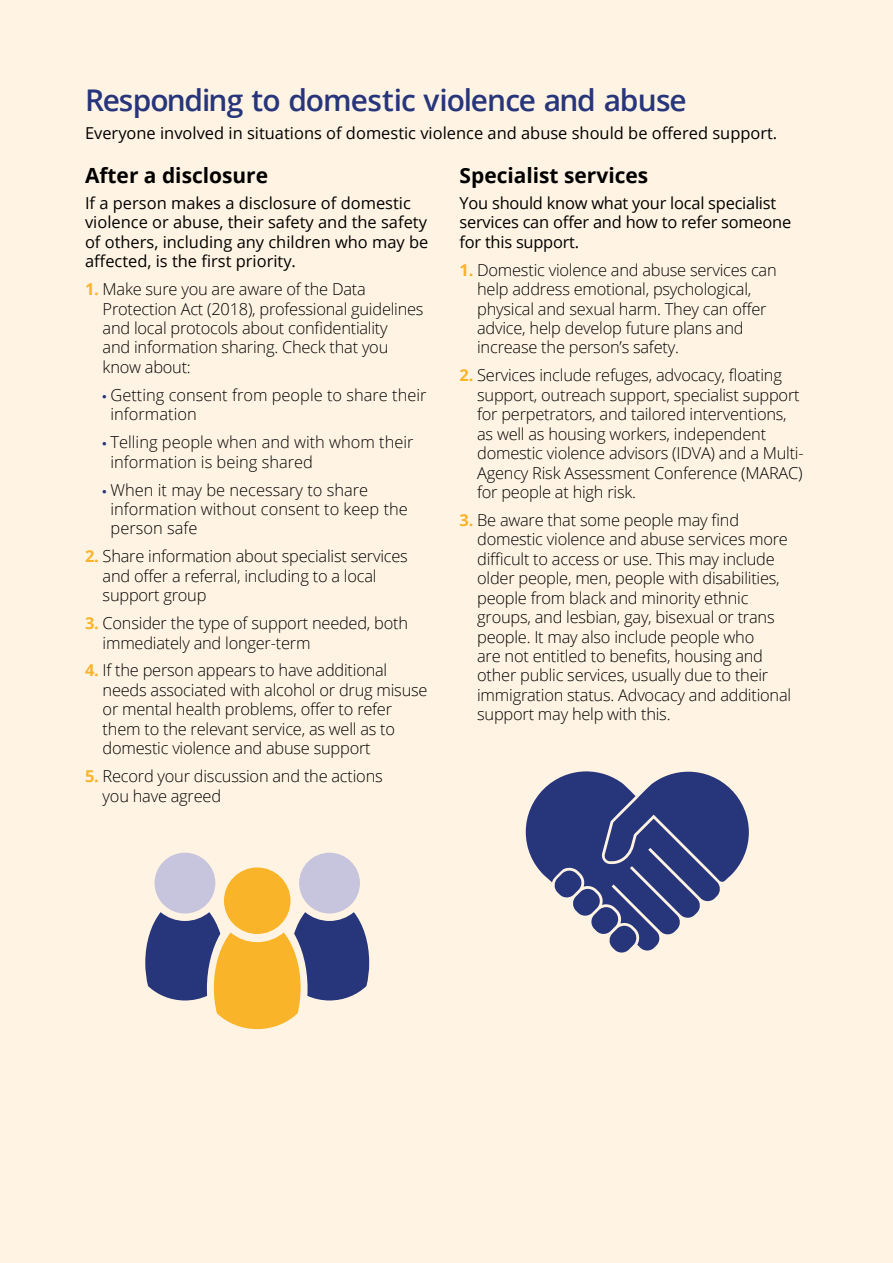
<style>
.page{position:relative;width:893px;height:1263px;background:#fff4e3}
.page>*{position:absolute;margin:0;border:0;box-sizing:border-box;transform-origin:0 0}
.t1{font:600 29.85px "Open Sans";letter-spacing:-.04em;color:#27357b}
.t2{font:700 20.85px "Open Sans";color:#000}
.t3{font:300 16.5px/19.5px "Open Sans";letter-spacing:-.015em;color:#000}
.t4{font:16.5px/19.5px "Open Sans";color:#000}
.s1{font-weight:700;color:#fab42a}
.s2{font-family:"Myriad Pro";font-weight:400;color:#27357b}
</style>
<div class="page">
<div style="left:299px;top:853px;width:61px;height:60px;background:#c7c4dd;border-radius:50%"></div>
<div style="left:155px;top:853px;width:60px;height:60px;background:#c7c4dd;border-radius:50%"></div>
<svg style="left:145px;top:912px;width:224px;height:117px"></svg>
<div style="left:224px;top:867px;width:66px;height:67px;background:#fab42a;border-radius:50%"></div>
<svg style="left:526px;top:771px;width:223px;height:181px"></svg>
<h1 class="t1" style="left:85px;top:79px;width:603px">Responding to domestic violence and abuse</h1>
<p class="t4" style="left:85px;top:123px;width:694px">Everyone involved in situations of domestic violence and abuse should be offered support.</p>
<p class="t2" style="left:85px;top:161px;width:185px">After a disclosure</p>
<p class="t4" style="left:85px;top:193px;width:345px">If a person makes a disclosure of domestic violence or abuse, their safety and the safety of others, including any children who may be affected, is the first priority.</p>
<p class="t3" style="left:103px;top:279px;width:322px;text-indent:-18px"><span class="s1">1.</span> Make sure you are aware of the Data Protection Act (2018), professional guidelines and local protocols about confidentiality<br>and information sharing. Check that you know about:</p>
<p class="t3" style="left:111px;top:385px;width:318px;text-indent:-8px"><span class="s2">•</span> Getting consent from people to share their information</p>
<p class="t3" style="left:111px;top:432px;width:305px;text-indent:-8px"><span class="s2">•</span> Telling people when and with whom their information is being shared</p>
<p class="t3" style="left:111px;top:479px;width:299px;text-indent:-8px"><span class="s2">•</span> When it may be necessary to share information without consent to keep the person safe</p>
<p class="t3" style="left:103px;top:546px;width:307px;text-indent:-18px"><span class="s1">2.</span> Share information about specialist services and offer a referral, including to a local support group</p>
<p class="t3" style="left:103px;top:613px;width:307px;text-indent:-18px"><span class="s1">3.</span> Consider the type of support needed, both immediately and longer-term</p>
<p class="t3" style="left:103px;top:660px;width:326px;text-indent:-18px"><span class="s1">4.</span> If the person appears to have additional needs associated with alcohol or drug misuse or mental health problems, offer to refer them to the relevant service, as well as to domestic violence and abuse support</p>
<p class="t3" style="left:103px;top:766px;width:282px;text-indent:-18px"><span class="s1">5.</span> Record your discussion and the actions you have agreed</p>
<p class="t2" style="left:460px;top:161px;width:190px">Specialist services</p>
<p class="t4" style="left:460px;top:193px;width:333px">You should know what your local specialist services can offer and how to refer someone for this support.</p>
<p class="t3" style="left:477px;top:260px;width:301px;text-indent:-18px"><span class="s1">1.</span> Domestic violence and abuse services can help address emotional, psychological, physical and sexual harm. They can offer advice, help develop future plans and increase the person’s safety.</p>
<p class="t3" style="left:477px;top:365px;width:328px;text-indent:-18px"><span class="s1">2.</span> Services include refuges, advocacy, floating support, outreach support, specialist support for perpetrators, and tailored interventions, as well as housing workers, independent domestic violence advisors (IDVA) and a Multi-Agency Risk Assessment Conference (MARAC) for people at high risk.</p>
<p class="t3" style="left:477px;top:510px;width:315px;text-indent:-18px"><span class="s1">3.</span> Be aware that some people may find domestic violence and abuse services more difficult to access or use. This may include older people, men, people with disabilities, people from black and minority ethnic groups, and lesbian, gay, bisexual or trans people. It may also include people who<br>are not entitled to benefits, housing and other public services, usually due to their immigration status. Advocacy and additional support may help with this.</p>
</div>
